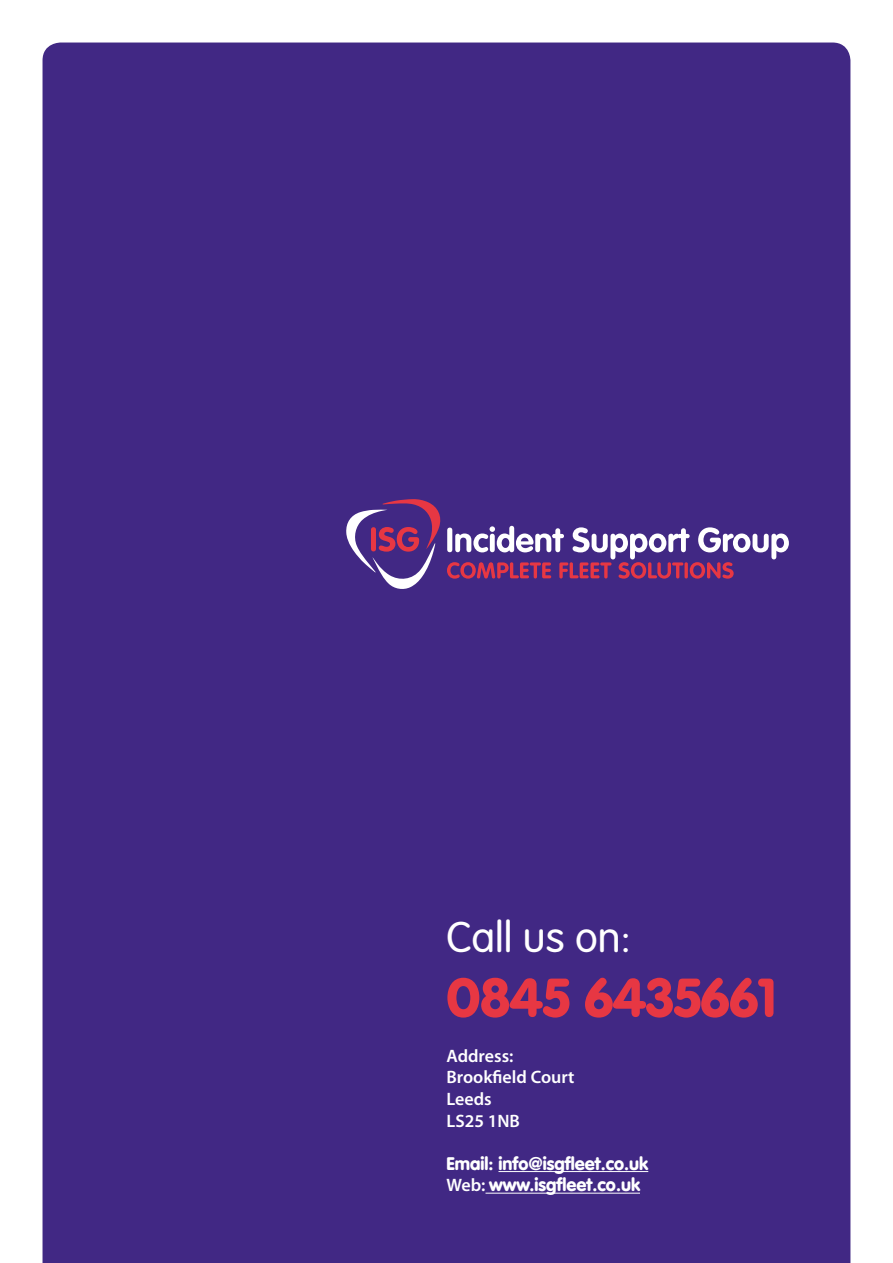
<style>
.page{position:relative;width:893px;height:1263px;background:#fff}
.page>*{position:absolute;margin:0;border:0;box-sizing:border-box;transform-origin:0 0}
.t1{font:900 53.55px "VAG Rounded";color:#e73743}
.t2{font:300 42.3px "VAG Rounded";color:#fff}
.t3{font:900 18px/21.6px "VAG Rounded";color:#fff}
.t4{font:600 18px/21.6px "Myriad Pro";color:#fff}
.s1{font-family:"Myriad Pro";font-weight:600}
</style>
<div class="page">
<div style="left:43px;top:43px;width:807px;height:1220px;background:#412884"></div>
<svg style="left:346px;top:499px;width:443px;height:91px;background:#65438d"></svg>
<hr style="left:498px;top:1171px;width:150px;height:1px;background:#fff">
<hr style="left:485px;top:1193px;width:155px;height:1px;background:#fff">
<h2 class="t2" style="left:446px;top:913px;width:186px">Call us on:</h2>
<h1 class="t1" style="left:446px;top:965px;width:331px">0845 6435661</h1>
<p class="t4" style="left:446px;top:1045px;width:130px">Address:<br>Brookfield Court<br>Leeds<br>LS25 1NB</p>
<p class="t3" style="left:446px;top:1152px;width:203px">Email: info@isgfleet.co.uk<br><span class="s1">Web:</span> www.isgfleet.co.uk</p>
</div>
